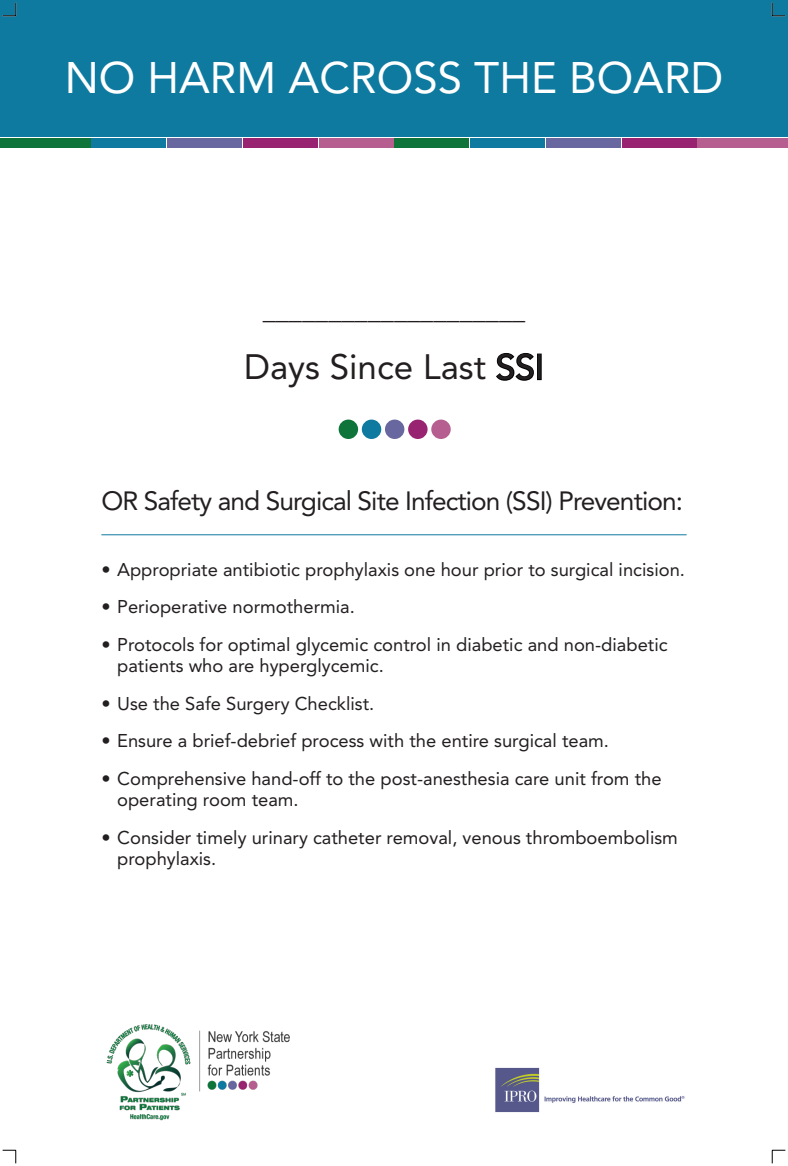
<style>
.page{position:relative;width:788px;height:1166px;background:#fff}
.page>*{position:absolute;margin:0;border:0;box-sizing:border-box;transform-origin:0 0}
.t1{font:43.75px "Avenir LT Std";color:#fff}
.t2{font:35px "Avenir LT Std";color:#231f20}
.t3{font:26.25px "Avenir LT Std";letter-spacing:-.035em;color:#231f20}
.t4{font:18.38px/21px "Avenir LT Std";color:#231f20}
</style>
<div class="page">
<div style="left:0;top:0;width:788px;height:136px;background:#0e7aa0"></div>
<img style="left:106px;top:1024px;width:184px;height:97px">
<div style="left:0;top:138px;width:90px;height:9px;background:#0e743a"></div>
<div style="left:91px;top:138px;width:75px;height:9px;background:#0e7aa0"></div>
<div style="left:167px;top:138px;width:75px;height:9px;background:#68679f"></div>
<div style="left:243px;top:138px;width:74px;height:9px;background:#982471"></div>
<div style="left:319px;top:138px;width:74px;height:9px;background:#b65e8f"></div>
<div style="left:394px;top:138px;width:75px;height:9px;background:#0e743a"></div>
<div style="left:470px;top:138px;width:75px;height:9px;background:#0e7aa0"></div>
<div style="left:546px;top:138px;width:74px;height:9px;background:#68679f"></div>
<div style="left:622px;top:138px;width:74px;height:9px;background:#982471"></div>
<div style="left:697px;top:138px;width:91px;height:9px;background:#b65e8f"></div>
<svg style="left:496px;top:353px;width:38px;height:28px"></svg>
<div style="left:537px;top:353px;width:4px;height:27px;border:2px solid #000"></div>
<div style="left:338px;top:419px;width:20px;height:20px;background:#0e743a;border-radius:50%"></div>
<div style="left:362px;top:419px;width:19px;height:20px;background:#0e7aa0;border-radius:50%"></div>
<div style="left:385px;top:419px;width:19px;height:20px;background:#68679f;border-radius:50%"></div>
<div style="left:408px;top:419px;width:19px;height:20px;background:#982471;border-radius:50%"></div>
<div style="left:431px;top:419px;width:19px;height:20px;background:#b65e8f;border-radius:50%"></div>
<img style="left:495px;top:1067px;width:190px;height:45px">
<hr style="left:101px;top:534px;width:585px;height:1px;background:#0e7aa0">
<svg style="left:3px;top:3px;width:14px;height:14px"></svg>
<svg style="left:3px;top:1149px;width:14px;height:14px"></svg>
<svg style="left:771px;top:3px;width:14px;height:14px"></svg>
<svg style="left:771px;top:1149px;width:14px;height:14px"></svg>
<p class="t1" style="left:65px;top:52px;width:660px">NO HARM ACROSS THE BOARD</p>
<p class="t3" style="left:262px;top:294px;width:264px">____________________</p>
<p class="t2" style="left:244px;top:347px;width:301px">Days Since Last SSI</p>
<p class="t3" style="left:101px;top:486px;width:583px">OR Safety and Surgical Site Infection (SSI) Prevention:</p>
<p class="t4" style="left:101px;top:559px;width:585px">• Appropriate antibiotic prophylaxis one hour prior to surgical incision.</p>
<p class="t4" style="left:101px;top:596px;width:255px">• Perioperative normothermia.</p>
<p class="t4" style="left:117px;top:634px;width:552px;text-indent:-16px">• Protocols for optimal glycemic control in diabetic and non-diabetic patients who are hyperglycemic.</p>
<p class="t4" style="left:101px;top:693px;width:274px">• Use the Safe Surgery Checklist.</p>
<p class="t4" style="left:101px;top:730px;width:509px">• Ensure a brief-debrief process with the entire surgical team.</p>
<p class="t4" style="left:117px;top:768px;width:546px;text-indent:-16px">• Comprehensive hand-off to the post-anesthesia care unit from the operating room team.</p>
<p class="t4" style="left:117px;top:826px;width:562px;text-indent:-16px">• Consider timely urinary catheter removal, venous thromboembolism prophylaxis.</p>
</div>
